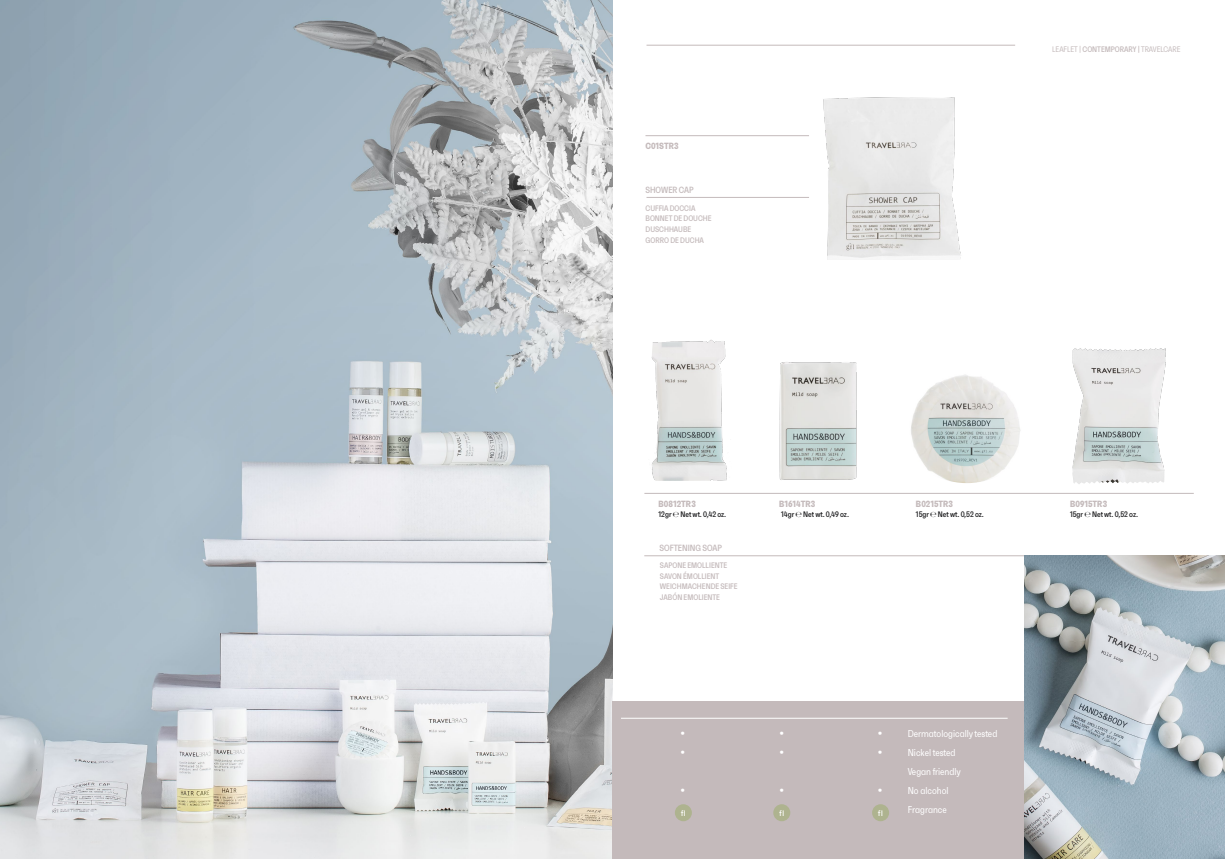
<style>
.page{position:relative;width:1225px;height:859px;background:#fff}
.page>*{position:absolute;margin:0;border:0;box-sizing:border-box;transform-origin:0 0}
.t1{font:10px/19px "Faktum X Con";color:#fff}
.t2{font:700 9px "Faktum X Con";color:#c4babb}
.t3{font:500 9px "Faktum X Con";color:#c4babb}
.t4{font:700 9px/19px "Faktum X Con";color:#fff}
.t5{font:500 8px/10.6px "Faktum X Con";color:#c4babb}
.t6{font:500 8px "Faktum X Con";color:#1e1e20}
.t7{font:8px "Faktum X Con";color:#c4babb}
.t8{font:500 8px "Faktum X Con";color:#fff}
.s1{font-weight:500}
.s2{font-family:"Auto 3 Regular Sm Cp";font-weight:400}
</style>
<div class="page">
<img style="left:0;top:0;width:612px;height:859px">
<hr style="left:645px;top:135px;width:164px;height:1px;background:#c4babb">
<hr style="left:646px;top:197px;width:163px;height:1px;background:#c4babb">
<hr style="left:646px;top:45px;width:369px;height:1px;background:#c4babb">
<img style="left:823px;top:97px;width:138px;height:162px">
<hr style="left:644px;top:493px;width:549px;height:1px;background:#c4babb">
<hr style="left:644px;top:555px;width:549px;height:1px;background:#c4babb">
<div style="left:612px;top:702px;width:412px;height:157px;background:#c4babb"></div>
<hr style="left:621px;top:718px;width:386px;height:1px;background:#fff">
<div style="left:675px;top:804px;width:17px;height:17px;background:#aeb38f;border-radius:50%"></div>
<div style="left:773px;top:804px;width:17px;height:17px;background:#aeb38f;border-radius:50%"></div>
<div style="left:872px;top:804px;width:17px;height:17px;background:#aeb38f;border-radius:50%"></div>
<img style="left:1024px;top:555px;width:201px;height:304px">
<img style="left:1072px;top:348px;width:94px;height:136px">
<img style="left:911px;top:375px;width:110px;height:108px">
<img style="left:651px;top:339px;width:76px;height:142px">
<img style="left:779px;top:362px;width:78px;height:118px">
<p class="t2" style="left:645px;top:140px;width:35px">C01STR3</p>
<p class="t3" style="left:645px;top:185px;width:50px">SHOWER CAP</p>
<p class="t5" style="left:645px;top:203px;width:68px">CUFFIA DOCCIA<br>BONNET DE DOUCHE<br>DUSCHHAUBE<br>GORRO DE DUCHA</p>
<p class="t7" style="left:1052px;top:44px;width:130px">LEAFLET | <span class="s1">CONTEMPORARY |</span> TRAVELCARE</p>
<p class="t2" style="left:658px;top:498px;width:39px">B0812TR3</p>
<p class="t6" style="left:658px;top:509px;width:69px">12gr <span class="s2">℮</span> Net wt. 0,42 oz.</p>
<p class="t3" style="left:659px;top:542px;width:64px">SOFTENING SOAP</p>
<p class="t5" style="left:660px;top:560px;width:79px">SAPONE EMOLLIENTE<br>SAVON ÉMOLLIENT<br>WEICHMACHENDE SEIFE<br>JABÓN EMOLIENTE</p>
<p class="t2" style="left:779px;top:498px;width:38px">B1614TR3</p>
<p class="t6" style="left:781px;top:509px;width:69px">14gr <span class="s2">℮</span> Net wt. 0,49 oz.</p>
<p class="t2" style="left:916px;top:498px;width:39px">B0215TR3</p>
<p class="t6" style="left:916px;top:509px;width:69px">15gr <span class="s2">℮</span> Net wt. 0,52 oz.</p>
<p class="t4" style="left:681px;top:723px;width:5px">• •</p>
<p class="t4" style="left:681px;top:780px;width:5px">•</p>
<p class="t4" style="left:779px;top:723px;width:5px">• •</p>
<p class="t4" style="left:779px;top:780px;width:5px">•</p>
<p class="t4" style="left:878px;top:723px;width:5px">• •</p>
<p class="t4" style="left:878px;top:780px;width:5px">•</p>
<p class="t8" style="left:681px;top:808px;width:6px">fl</p>
<p class="t8" style="left:779px;top:808px;width:6px">fl</p>
<p class="t8" style="left:878px;top:808px;width:6px">fl</p>
<p class="t1" style="left:907px;top:724px;width:91px">Dermatologically tested<br>Nickel tested<br>Vegan friendly<br>No alcohol<br>Fragrance</p>
<p class="t2" style="left:1070px;top:498px;width:39px">B0915TR3</p>
<p class="t6" style="left:1070px;top:509px;width:69px">15gr <span class="s2">℮</span> Net wt. 0,52 oz.</p>
</div>
